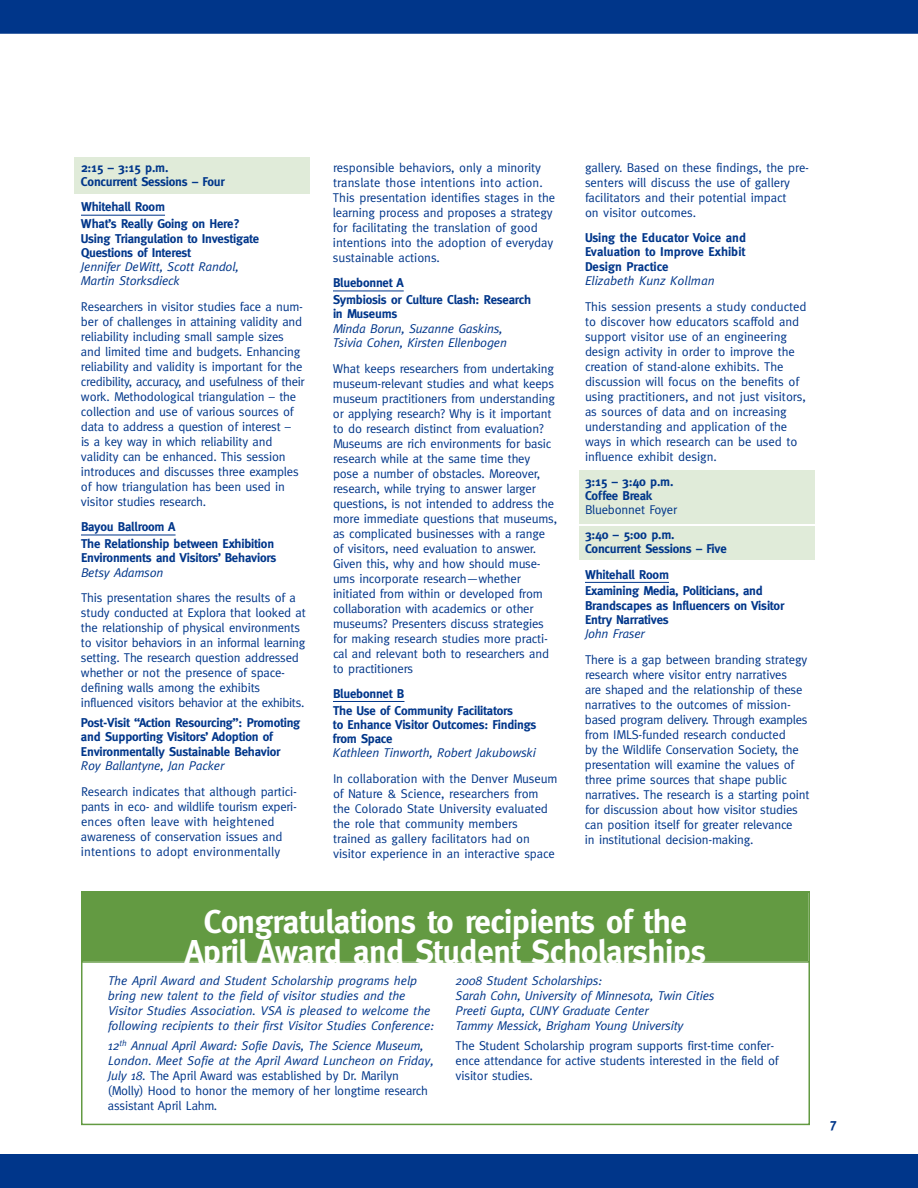
<style>
.page{position:relative;width:918px;height:1188px;background:#fff}
.page>*{position:absolute;margin:0;border:0;box-sizing:border-box;transform-origin:0 0}
.t1{font:700 33px/30px "Meta";letter-spacing:-.015em;color:#fff;text-align:center}
.t2{font:700 13.5px "Meta";color:#00368a}
.t3{font:12.75px/15px "Meta";letter-spacing:-.015em;color:#00368a}
.t4{font:700 12.75px/14.2px "Meta";letter-spacing:-.015em;color:#00368a}
.t5{font:italic 12.75px/15px "Meta";letter-spacing:-.015em;color:#00368a}
.s1{font-style:italic}
</style>
<div class="page">
<div style="left:579px;top:526px;width:235px;height:34px;background:#e0ebd9"></div>
<div style="left:579px;top:470px;width:235px;height:54px;background:#e0ebd9"></div>
<div style="left:74px;top:158px;width:235px;height:36px;background:#e0ebd9"></div>
<div style="left:0;top:1154px;width:918px;height:34px;background:#00368a"></div>
<div style="left:0;top:0;width:918px;height:34px;background:#00368a"></div>
<hr style="left:81px;top:215px;width:84px;height:1px;background:#00368a">
<hr style="left:81px;top:535px;width:95px;height:1px;background:#00368a">
<hr style="left:333px;top:291px;width:71px;height:1px;background:#00368a">
<hr style="left:333px;top:701px;width:71px;height:1px;background:#00368a">
<hr style="left:585px;top:582px;width:84px;height:1px;background:#00368a">
<div style="left:82px;top:893px;width:726px;height:68px;background:#639a42"></div>
<div style="left:81px;top:891px;width:729px;height:72px;border:2px solid #639a42"></div>
<p class="t4" style="left:81px;top:160px;width:145px">2:15 – 3:15 p.m.<br>Concurrent Sessions – Four</p>
<p class="t4" style="left:81px;top:198px;width:160px;line-height:17px">Whitehall Room<br>What’s Really Going on Here?</p>
<p class="t4" style="left:81px;top:231px;width:180px">Using Triangulation to Investigate<br>Questions of Interest</p>
<p class="t5" style="left:81px;top:259px;width:159px;line-height:14.2px">Jennifer DeWitt, Scott Randol,<br>Martin Storksdieck</p>
<p class="t3" style="left:81px;top:299px;width:225px">Researchers in visitor studies face a num&shy;ber of challenges in attaining validity and reliability including small sample sizes and limited time and budgets. Enhancing reliability and validity is important for the credibility, accuracy, and usefulness of their work. Methodological triangulation – the collection and use of various sources of data to address a question of interest –<br>is a key way in which reliability and validity can be enhanced. This session introduces and discusses three examples of how triangulation has been used in visitor studies research.</p>
<p class="t4" style="left:81px;top:518px;width:195px;line-height:17px">Bayou Ballroom A<br>The Relationship between Exhibition</p>
<p class="t4" style="left:81px;top:551px;width:197px">Environments and Visitors’ Behaviors</p>
<p class="t5" style="left:81px;top:565px;width:84px">Betsy Adamson</p>
<p class="t3" style="left:81px;top:590px;width:226px">This presentation shares the results of a study conducted at Explora that looked at the relationship of physical environments to visitor behaviors in an informal learning setting. The research question addressed whether or not the presence of space&shy;defining walls among the exhibits influenced visitors behavior at the exhibits.</p>
<p class="t4" style="left:81px;top:715px;width:221px">Post-Visit “Action Resourcing”: Promoting and Supporting Visitors’ Adoption of<br>Environmentally Sustainable Behavior</p>
<p class="t5" style="left:81px;top:758px;width:145px">Roy Ballantyne, Jan Packer</p>
<p class="t3" style="left:81px;top:784px;width:218px">Research indicates that although partici&shy;pants in eco- and wildlife tourism experi&shy;ences often leave with heightened awareness of conservation issues and intentions to adopt environmentally</p>
<p class="t3" style="left:333px;top:160px;width:224px">responsible behaviors, only a minority translate those intentions into action.<br>This presentation identifies stages in the learning process and proposes a strategy for facilitating the translation of good intentions into the adoption of everyday sustainable actions.</p>
<p class="t4" style="left:333px;top:274px;width:200px;line-height:17px">Bluebonnet A<br>Symbiosis or Culture Clash: Research</p>
<p class="t4" style="left:333px;top:307px;width:66px">in Museums</p>
<p class="t5" style="left:333px;top:321px;width:175px;line-height:14.2px">Minda Borun, Suzanne Gaskins,<br>Tsivia Cohen, Kirsten Ellenbogen</p>
<p class="t3" style="left:333px;top:361px;width:226px">What keeps researchers from undertaking museum-relevant studies and what keeps museum practitioners from understanding or applying research? Why is it important to do research distinct from evaluation?<br>Museums are rich environments for basic research while at the same time they pose a number of obstacles. Moreover, research, while trying to answer larger questions, is not intended to address the more immediate questions that museums, as complicated businesses with a range of visitors, need evaluation to answer.<br>Given this, why and how should muse&shy;ums incorporate research—whether initiated from within or developed from collaboration with academics or other museums? Presenters discuss strategies for making research studies more practi&shy;cal and relevant both to researchers and to practitioners</p>
<p class="t4" style="left:333px;top:685px;width:182px;line-height:17px">Bluebonnet B<br>The Use of Community Facilitators</p>
<p class="t4" style="left:333px;top:717px;width:205px">to Enhance Visitor Outcomes: Findings from Space</p>
<p class="t5" style="left:333px;top:745px;width:204px">Kathleen Tinworth, Robert Jakubowski</p>
<p class="t3" style="left:333px;top:771px;width:226px">In collaboration with the Denver Museum of Nature &amp; Science, researchers from the Colorado State University evaluated the role that community members trained as gallery facilitators had on visitor experience in an interactive space</p>
<p class="t3" style="left:585px;top:160px;width:226px">gallery. Based on these findings, the pre&shy;senters will discuss the use of gallery facilitators and their potential impact<br>on visitor outcomes.</p>
<p class="t4" style="left:585px;top:231px;width:163px;text-align:justify">Using the Educator Voice and Evaluation to Improve Exhibit Design Practice</p>
<p class="t5" style="left:585px;top:273px;width:131px">Elizabeth Kunz Kollman</p>
<p class="t3" style="left:585px;top:299px;width:223px">This session presents a study conducted to discover how educators scaffold and support visitor use of an engineering design activity in order to improve the creation of stand-alone exhibits. The discussion will focus on the benefits of using practitioners, and not just visitors, as sources of data and on increasing understanding and application of the ways in which research can be used to influence exhibit design.</p>
<p class="t4" style="left:585px;top:474px;width:90px">3:15 – 3:40 p.m.<br>Coffee Break</p>
<p class="t3" style="left:585px;top:502px;width:94px">Bluebonnet Foyer</p>
<p class="t4" style="left:585px;top:528px;width:143px">3:40 – 5:00 p.m.<br>Concurrent Sessions – Five</p>
<p class="t4" style="left:585px;top:566px;width:179px;line-height:17px">Whitehall Room<br>Examining Media, Politicians, and</p>
<p class="t4" style="left:585px;top:598px;width:201px">Brandscapes as Influencers on Visitor<br>Entry Narratives</p>
<p class="t5" style="left:585px;top:626px;width:61px">John Fraser</p>
<p class="t3" style="left:585px;top:652px;width:226px">There is a gap between branding strategy research where visitor entry narratives<br>are shaped and the relationship of these narratives to the outcomes of mission&shy;based program delivery. Through examples from IMLS-funded research conducted<br>by the Wildlife Conservation Society, the presentation will examine the values of three prime sources that shape public narratives. The research is a starting point for discussion about how visitor studies can position itself for greater relevance<br>in institutional decision-making.</p>
<h1 class="t1" style="left:185px;top:906px;width:523px">Congratulations to recipients of the<br>April Award and Student Scholarships</h1>
<p class="t5" style="left:108px;top:973px;width:328px">The April Award and Student Scholarship programs help bring new talent to the field of visitor studies and the Visitor Studies Association. VSA is pleased to welcome the following recipients to their first Visitor Studies Conference:</p>
<p class="t3" style="left:108px;top:1038px;width:327px"><span class="s1">12</span><sup>th</sup> <span class="s1">Annual April Award: Sofie Davis, The Science Museum, London. Meet Sofie at the April Award Luncheon on Friday, July 18.</span> The April Award was established by Dr. Marilyn (Molly) Hood to honor the memory of her longtime research assistant April Lahm<span class="s1">.</span></p>
<p class="t5" style="left:456px;top:973px;width:260px">2008 Student Scholarships:<br>Sarah Cohn, University of Minnesota, Twin Cities Preeti Gupta, CUNY Graduate Center<br>Tammy Messick, Brigham Young University</p>
<p class="t3" style="left:456px;top:1038px;width:324px">The Student Scholarship program supports first-time confer&shy;ence attendance for active students interested in the field of visitor studies.</p>
<p class="t2" style="left:830px;top:1116px;width:9px">7</p>
</div>
